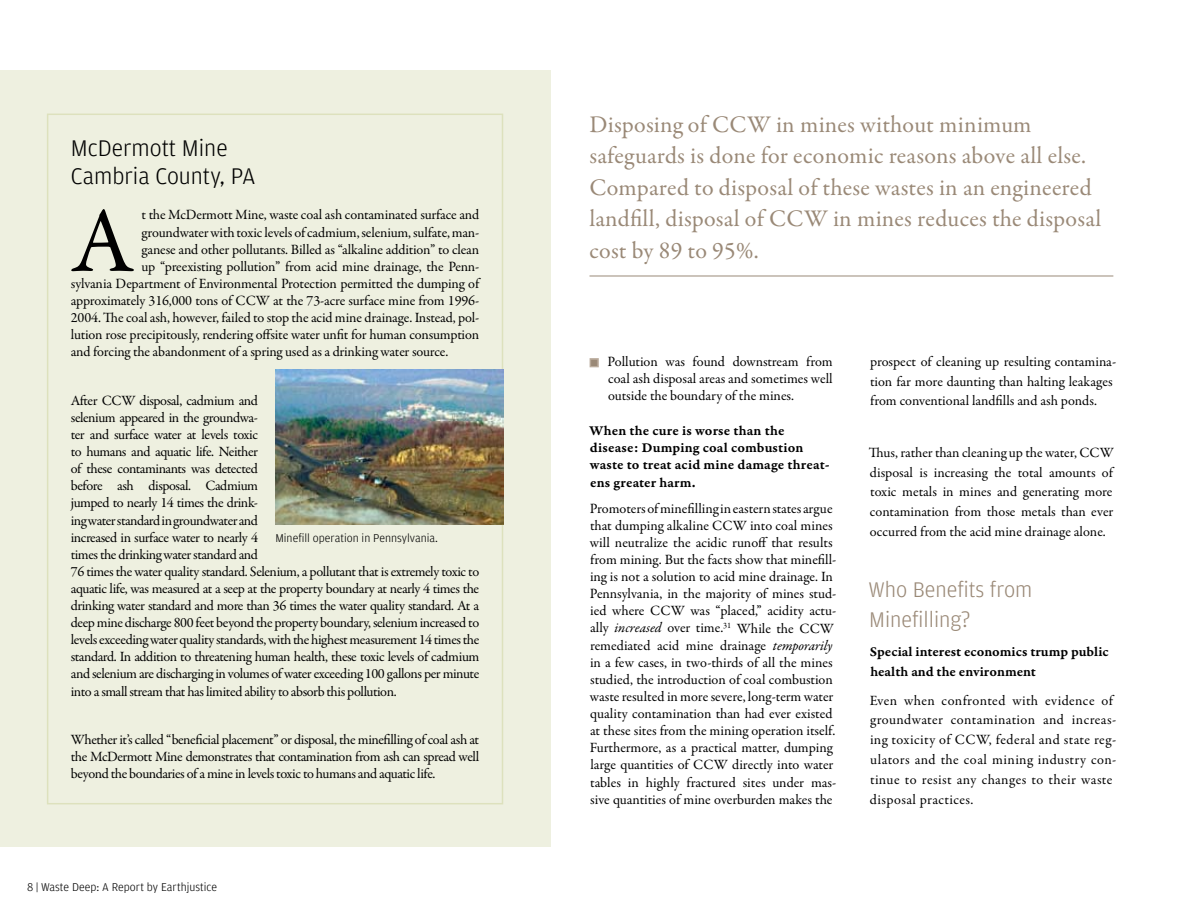
<style>
.page{position:relative;width:1188px;height:918px;background:#fff}
.page>*{position:absolute;margin:0;border:0;box-sizing:border-box;transform-origin:0 0}
.t1{font:93.45px "Garamond Premr Pro";color:#000}
.t2{font:24px/31.5px "Garamond Premr Pro";letter-spacing:.01em;color:#9a8977}
.t3{font:300 24px/28.5px "Amplitude";color:#000}
.t4{font:300 22.5px/29.7px "Amplitude";color:#9a8977}
.t5{font:14.25px/17.1px "Garamond Premr Pro";letter-spacing:-.01em;color:#000;text-align:justify}
.t6{font:14.25px/17.1px "Garamond Premr Pro";letter-spacing:-.035em;color:#000}
.t7{font:14.25px/19.8px "Garamond Premr Pro";letter-spacing:.025em;color:#000}
.t8{font:14.25px/17.1px "Garamond Premr Pro Smbd Capt";letter-spacing:.005em;color:#000}
.t9{font:300 12px "Amplitude";color:#000}
.s1{color:#9a8977}
.s2{font-style:italic}
</style>
<div class="page">
<div style="left:590px;top:358px;width:9px;height:9px;border:3px solid #bbac9d"></div>
<div style="left:0;top:71px;width:551px;height:776px;background:#eef0e0"></div>
<div style="left:47px;top:114px;width:456px;height:690px;border:2px solid #dde1bd"></div>
<img style="left:276px;top:369px;width:227px;height:156px">
<hr style="left:590px;top:276px;width:523px;height:1px;background:#9a8977">
<h2 class="t3" style="left:71px;top:134px;width:186px">McDermott Mine<br>Cambria County, PA</h2>
<h1 class="t1" style="left:71px;top:185px;width:65px">A</h1>
<p class="t5" style="left:141px;top:207px;width:339px">t the McDermott Mine, waste coal ash contaminated surface and</p>
<p class="t5" style="left:141px;top:224px;width:339px">groundwater with toxic levels of cadmium, selenium, sulfate, man-</p>
<p class="t5" style="left:141px;top:241px;width:339px">ganese and other pollutants. Billed as “alkaline addition” to clean</p>
<p class="t5" style="left:141px;top:258px;width:339px">up “preexisting pollution” from acid mine drainage, the Penn-</p>
<p class="t5" style="left:71px;top:275px;width:410px">sylvania Department of Environmental Protection permitted the dumping of</p>
<p class="t5" style="left:71px;top:292px;width:410px">approximately 316,000 tons of CCW at the 73-acre surface mine from 1996-</p>
<p class="t5" style="left:71px;top:309px;width:410px">2004. The coal ash, however, failed to stop the acid mine drainage. Instead, pol-</p>
<p class="t5" style="left:71px;top:326px;width:410px">lution rose precipitously, rendering offsite water unfit for human consumption</p>
<p class="t5" style="left:71px;top:344px;width:379px">and forcing the abandonment of a spring used as a drinking water source.</p>
<p class="t6" style="left:71px;top:392px;width:410px">After CCW disposal, cadmium and<br>selenium appeared in the groundwa-<br>ter and surface water at levels toxic<br>to humans and aquatic life. Neither<br>of these contaminants was detected<br>before ash disposal. Cadmium<br>jumped to nearly 14 times the drink-<br>ing water standard in groundwater and<br>increased in surface water to nearly 4<br>times the drinking water standard and<br>76 times the water quality standard. Selenium, a pollutant that is extremely toxic to aquatic life, was measured at a seep at the property boundary at nearly 4 times the drinking water standard and more than 36 times the water quality standard. At a deep mine discharge 800 feet beyond the property boundary, selenium increased to levels exceeding water quality standards, with the highest measurement 14 times the standard. In addition to threatening human health, these toxic levels of cadmium and selenium are discharging in volumes of water exceeding 100 gallons per minute into a small stream that has limited ability to absorb this pollution.</p>
<p class="t5" style="left:71px;top:731px;width:410px">Whether it’s called “beneficial placement” or disposal, the minefilling of coal ash at the McDermott Mine demonstrates that contamination from ash can spread well beyond the boundaries of a mine in levels toxic to humans and aquatic life.</p>
<p class="t9" style="left:275px;top:531px;width:164px">Minefill operation in Pennsylvania.</p>
<p class="t9" style="left:27px;top:880px;width:192px">8 | Waste Deep: A Report by Earthjustice</p>
<h2 class="t2" style="left:590px;top:109px;width:513px">Disposing of CCW in mines without minimum safeguards is done for economic reasons above all else.<br>Compared to disposal of these wastes in an engineered landfill, disposal of CCW in mines reduces the disposal cost by 89 to 95%.</h2>
<p class="t5" style="left:608px;top:353px;width:226px;text-indent:-17px"><span class="s1">■</span> Pollution was found downstream from coal ash disposal areas and sometimes well outside the boundary of the mines.</p>
<p class="t8" style="left:589px;top:423px;width:242px">When the cure is worse than the disease: Dumping coal combustion waste to treat acid mine damage threat&shy;ens greater harm.</p>
<p class="t5" style="left:590px;top:500px;width:248px;text-align:left">Promoters of minefilling in eastern states argue that dumping alkaline CCW into coal mines will neutralize the acidic runoff that results from mining. But the facts show that minefill&shy;ing is not a solution to acid mine drainage. In Pennsylvania, in the majority of mines stud&shy;ied where CCW was “placed,” acidity actu&shy;ally <span class="s2">increased</span> over time.<sup>31</sup> While the CCW remediated acid mine drainage <span class="s2">temporarily </span>in a few cases, in two-thirds of all the mines studied, the introduction of coal combustion waste resulted in more severe, long-term water quality contamination than had ever existed at these sites from the mining operation itself.<br>Furthermore, as a practical matter, dumping large quantities of CCW directly into water tables in highly fractured sites under mas&shy;sive quantities of mine overburden makes the</p>
<p class="t5" style="left:870px;top:352px;width:248px;line-height:19.8px;text-align:left">prospect of cleaning up resulting contamina&shy;tion far more daunting than halting leakages from conventional landfills and ash ponds.</p>
<p class="t5" style="left:869px;top:443px;width:247px;line-height:19.8px">Thus, rather than cleaning up the water, CCW disposal is increasing the total amounts of toxic metals in mines and generating more contamination from those metals than ever occurred from the acid mine drainage alone.</p>
<h3 class="t4" style="left:869px;top:575px;width:165px">Who Benefits from<br>Minefilling?</h3>
<p class="t8" style="left:870px;top:642px;width:241px;line-height:19.8px">Special interest economics trump public health and the environment</p>
<p class="t7" style="left:870px;top:691px;width:248px">Even when confronted with evidence of groundwater contamination and increas&shy;ing toxicity of CCW, federal and state reg&shy;ulators and the coal mining industry con&shy;tinue to resist any changes to their waste disposal practices.</p>
</div>
